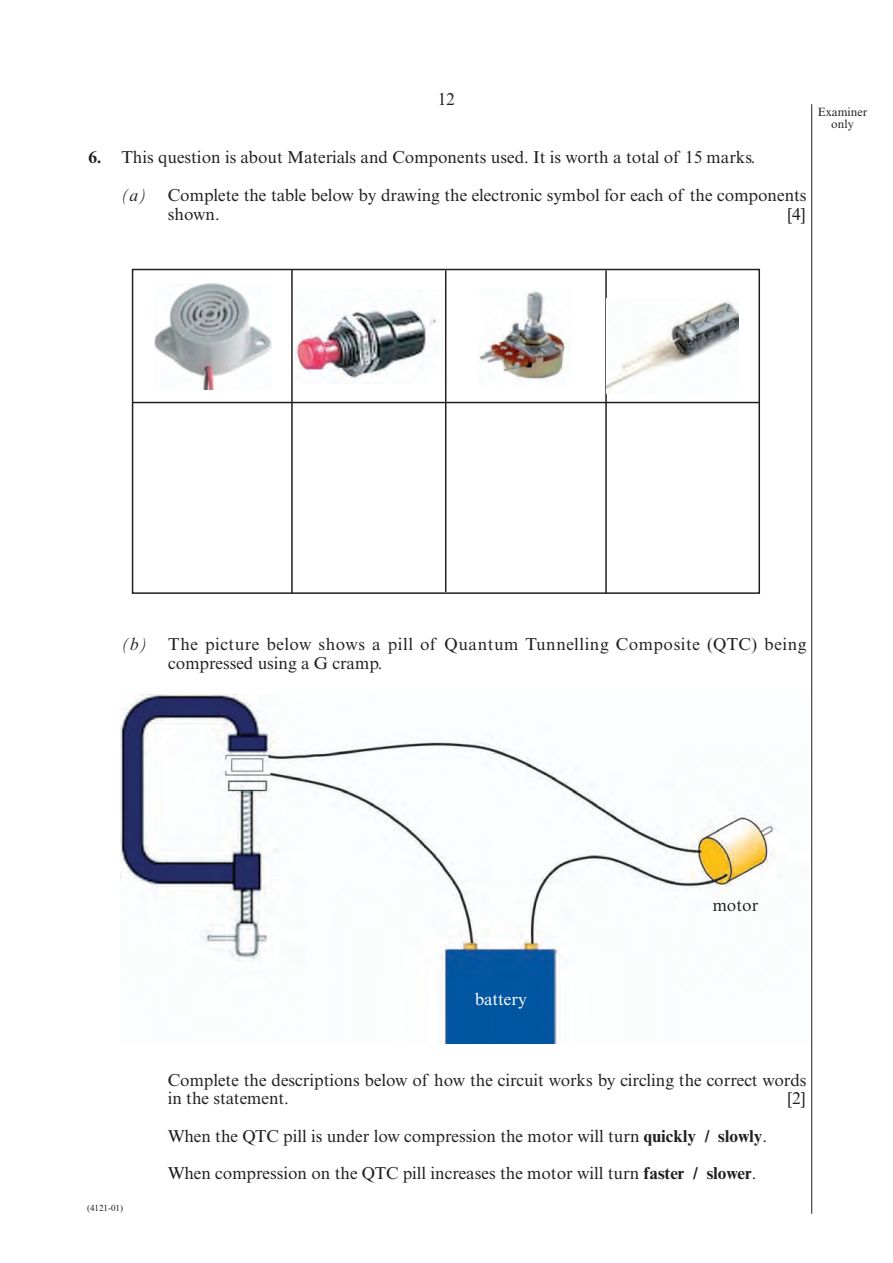
<style>
.page{position:relative;width:893px;height:1263px;background:#fff}
.page>*{position:absolute;margin:0;border:0;box-sizing:border-box;transform-origin:0 0}
.t1{font:17.25px/37.5px "Times NRMT Pro";color:#231f20}
.t2{font:17.25px/18.8px "Times NRMT Pro";letter-spacing:.03em;color:#231f20}
.t3{font:17.25px "Times NRMT Pro";color:#fff}
.t4{font:12px/12px "Times NRMT Pro";color:#231f20;text-align:center}
.t5{font:9px "Times NRMT Pro";color:#231f20}
.s1{font-weight:700}
.s2{font-style:italic}
</style>
<div class="page">
<hr style="left:811px;top:104px;width:1px;height:1110px;background:#231f20">
<div style="left:132px;top:269px;width:628px;height:325px;border:2px solid #231f20"></div>
<hr style="left:133px;top:402px;width:627px;height:1px;background:#231f20">
<hr style="left:445px;top:270px;width:1px;height:322px;background:#231f20">
<hr style="left:291px;top:269px;width:2px;height:325px;background:#231f20">
<hr style="left:605px;top:270px;width:2px;height:324px;background:#231f20">
<img style="left:121px;top:694px;width:655px;height:349px">
<img style="left:154px;top:283px;width:117px;height:106px">
<img style="left:294px;top:306px;width:144px;height:78px">
<img style="left:607px;top:301px;width:131px;height:92px">
<img style="left:478px;top:291px;width:91px;height:90px">
<p class="t1" style="left:438px;top:82px;width:19px">12</p>
<p class="t1" style="left:121px;top:140px;width:687px;text-indent:-33px"><span class="s1">6.</span> This question is about Materials and Components used. It is worth a total of 15 marks.<br><span class="s2">(a)</span> Complete the table below by drawing the electronic symbol for each of the components</p>
<p class="t1" style="left:168px;top:197px;width:53px">shown.</p>
<p class="t1" style="left:787px;top:197px;width:19px">[4]</p>
<p class="t4" style="left:818px;top:107px;width:51px">Examiner only</p>
<p class="t2" style="left:168px;top:636px;width:640px;text-indent:-47px"><span class="s2">(b)</span> The picture below shows a pill of Quantum Tunnelling Composite (QTC) being compressed using a G cramp.</p>
<p class="t3" style="left:475px;top:993px;width:53px">battery</p>
<p class="t1" style="left:713px;top:887px;width:47px">motor</p>
<p class="t1" style="left:168px;top:1072px;width:640px;line-height:18.8px">Complete the descriptions below of how the circuit works by circling the correct words in the statement.</p>
<p class="t1" style="left:787px;top:1081px;width:19px">[2]</p>
<p class="t5" style="left:87px;top:1204px;width:37px">(4121-01)</p>
<p class="t1" style="left:168px;top:1119px;width:601px">When the QTC pill is under low compression the motor will turn <span class="s1">quickly / slowly</span>.<br>When compression on the QTC pill increases the motor will turn <span class="s1">faster / slower</span>.</p>
</div>
